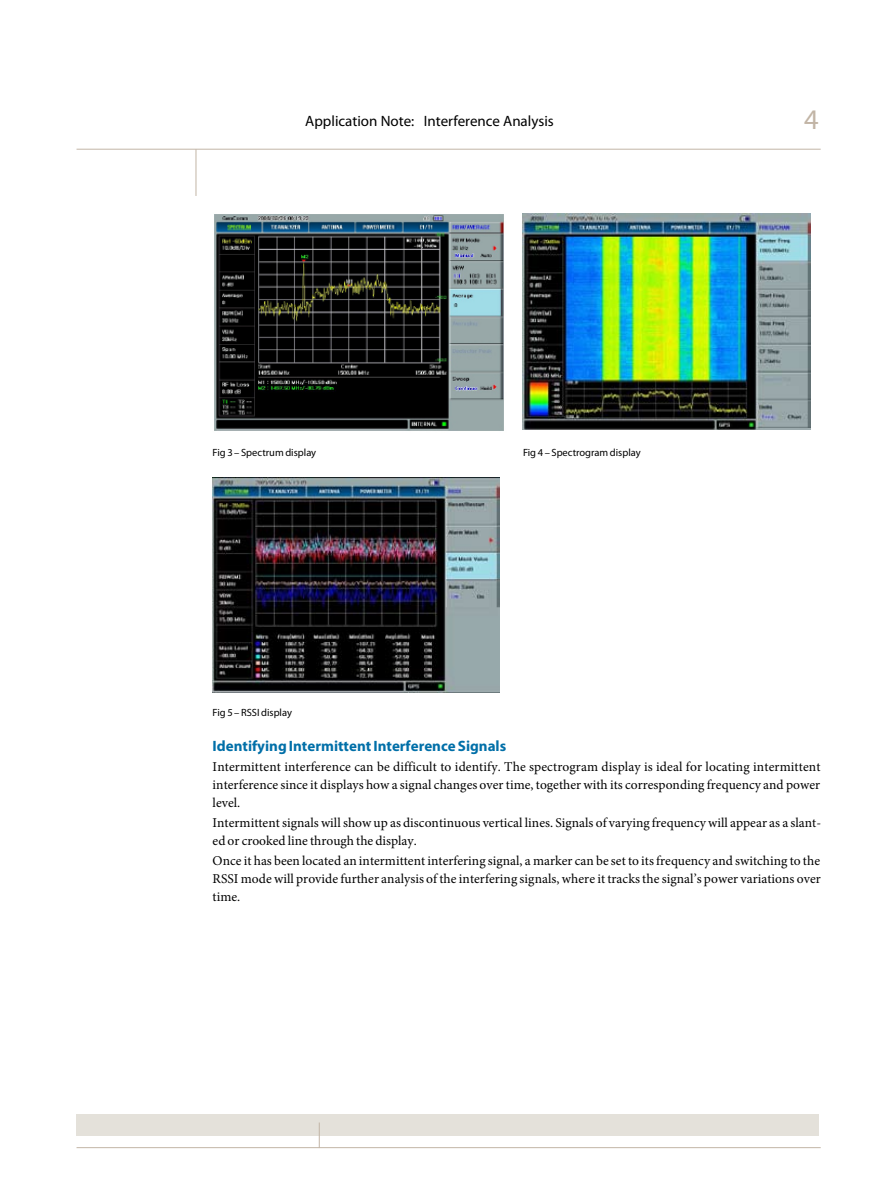
<style>
.page{position:relative;width:893px;height:1188px;background:#fff}
.page>*{position:absolute;margin:0;border:0;box-sizing:border-box;transform-origin:0 0}
.t1{font:28.5px "Myriad Pro";color:#c2b5a6}
.t2{font:700 15px "Myriad Pro";color:#006fa8}
.t3{font:15px "Myriad Pro";color:#000}
.t4{font:13.5px/18px "Minion Pro";color:#000;text-align:justify}
.t5{font:10.5px "Myriad Pro";color:#000}
</style>
<div class="page">
<div style="left:77px;top:1114px;width:742px;height:21px;background:#e4e1da"></div>
<hr style="left:77px;top:1147px;width:744px;height:1px;background:#c2b5a6">
<svg style="left:319px;top:1123px;width:1px;height:24px"></svg>
<hr style="left:77px;top:149px;width:744px;height:1px;background:#c2b5a6">
<hr style="left:196px;top:149px;width:1px;height:47px;background:#c2b5a6">
<img style="left:214px;top:214px;width:290px;height:217px">
<img style="left:522px;top:214px;width:288px;height:216px">
<img style="left:213px;top:478px;width:287px;height:214px">
<p class="t3" style="left:305px;top:112px;width:250px">Application Note: Interference Analysis</p>
<h1 class="t1" style="left:804px;top:101px;width:16px">4</h1>
<p class="t5" style="left:213px;top:446px;width:105px">Fig 3 – Spectrum display</p>
<p class="t5" style="left:523px;top:446px;width:119px">Fig 4 – Spectrogram display</p>
<p class="t5" style="left:213px;top:706px;width:81px">Fig 5 – RSSI display</p>
<p class="t2" style="left:213px;top:736px;width:295px">Identifying Intermittent Interference Signals</p>
<p class="t4" style="left:213px;top:758px;width:609px">Intermittent interference can be difficult to identify. The spectrogram display is ideal for locating intermittent interference since it displays how a signal changes over time, together with its corresponding frequency and power level.</p>
<p class="t4" style="left:213px;top:814px;width:610px">Intermittent signals will show up as discontinuous vertical lines. Signals of varying frequency will appear as a slant&shy;ed or crooked line through the display.</p>
<p class="t4" style="left:213px;top:852px;width:610px">Once it has been located an intermittent interfering signal, a marker can be set to its frequency and switching to the RSSI mode will provide further analysis of the interfering signals, where it tracks the signal’s power variations over time.</p>
</div>
